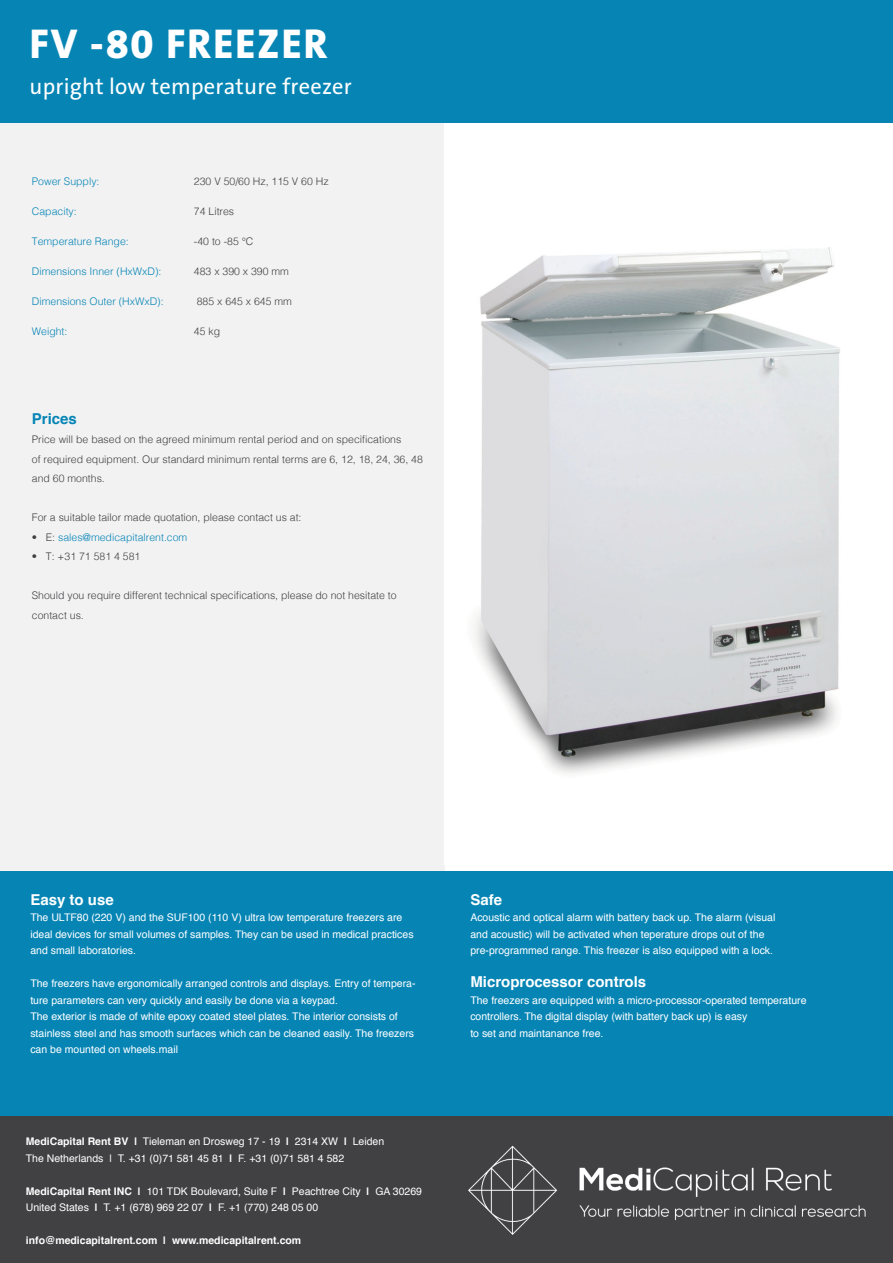
<style>
.page{position:relative;width:893px;height:1263px;background:#fff}
.page>*{position:absolute;margin:0;border:0;box-sizing:border-box;transform-origin:0 0}
.t1{font:800 42px "The Sans B8";letter-spacing:.04em;color:#fff}
.t2{font:22.5px "The Sans B5 Plain";letter-spacing:.01em;color:#fff}
.t3{font:700 15px "Helvetica";color:#fff}
.t4{font:700 15px "Helvetica";color:#0585b6}
.t5{font:10.5px/16.5px "Helvetica";color:#fff}
.t6{font:300 10.5px/19.5px "Helvetica";color:#414143}
.t7{font:300 10.5px "Helvetica";color:#0685b5}
.t8{font:700 10.5px "Helvetica";color:#fff}
.s1{color:#414143}
.s2{font-weight:700}
</style>
<div class="page">
<div style="left:0;top:123px;width:445px;height:748px;background:#f2f2f3"></div>
<img style="left:474px;top:247px;width:366px;height:527px">
<div style="left:0;top:0;width:893px;height:123px;background:#0685b5"></div>
<div style="left:0;top:871px;width:893px;height:246px;background:#0685b5"></div>
<div style="left:0;top:1117px;width:893px;height:146px;background:#414042"></div>
<img style="left:468px;top:1145px;width:398px;height:90px">
<h1 class="t1" style="left:30px;top:21px;width:300px">FV -80 FREEZER</h1>
<h2 class="t2" style="left:30px;top:74px;width:324px">upright low temperature freezer</h2>
<p class="t7" style="left:32px;top:172px;width:69px">Power Supply:</p>
<p class="t6" style="left:194px;top:170px;width:136px">230 V 50/60 Hz, 115 V 60 Hz</p>
<p class="t7" style="left:32px;top:202px;width:46px">Capacity:</p>
<p class="t6" style="left:194px;top:200px;width:42px">74 Litres</p>
<p class="t7" style="left:32px;top:232px;width:98px">Temperature Range:</p>
<p class="t6" style="left:194px;top:230px;width:61px">-40 to -85 °C</p>
<p class="t7" style="left:32px;top:262px;width:131px">Dimensions Inner (HxWxD):</p>
<p class="t6" style="left:194px;top:260px;width:97px">483 x 390 x 390 mm</p>
<p class="t7" style="left:32px;top:292px;width:133px">Dimensions Outer (HxWxD):</p>
<p class="t6" style="left:197px;top:290px;width:97px">885 x 645 x 645 mm</p>
<p class="t7" style="left:32px;top:322px;width:37px">Weight:</p>
<p class="t6" style="left:194px;top:320px;width:28px">45 kg</p>
<h3 class="t4" style="left:32px;top:407px;width:47px">Prices</h3>
<p class="t6" style="left:32px;top:429px;width:392px">Price will be based on the agreed minimum rental period and on specifications<br>of required equipment. Our standard minimum rental terms are 6, 12, 18, 24, 36, 48 and 60 months.</p>
<p class="t6" style="left:32px;top:507px;width:271px">For a suitable tailor made quotation, please contact us at:</p>
<p class="t7" style="left:32px;top:528px;width:157px"><span class="s1">• E:</span> sales@medicapitalrent.com</p>
<p class="t6" style="left:32px;top:546px;width:110px">• T: +31 71 581 4 581</p>
<p class="t6" style="left:32px;top:585px;width:366px">Should you require different technical specifications, please do not hesitate to contact us.</p>
<h3 class="t3" style="left:30px;top:887px;width:85px">Easy to use</h3>
<p class="t5" style="left:30px;top:909px;width:385px">The ULTF80 (220 V) and the SUF100 (110 V) ultra low temperature freezers are ideal devices for small volumes of samples. They can be used in medical practices and small laboratories.</p>
<p class="t5" style="left:30px;top:975px;width:387px">The freezers have ergonomically arranged controls and displays. Entry of tempera&shy;ture parameters can very quickly and easily be done via a keypad.<br>The exterior is made of white epoxy coated steel plates. The interior consists of stainless steel and has smooth surfaces which can be cleaned easily. The freezers can be mounted on wheels.mail</p>
<p class="t5" style="left:26px;top:1133px;width:360px"><span class="s2">MediCapital Rent BV |</span> Tieleman en Drosweg 17 - 19 <span class="s2">|</span> 2314 XW <span class="s2">|</span> Leiden<br>The Netherlands | T. +31 (0)71 581 45 81 <span class="s2">|</span> F. +31 (0)71 581 4 582</p>
<p class="t5" style="left:26px;top:1183px;width:398px"><span class="s2">MediCapital Rent INC |</span> 101 TDK Boulevard, Suite F <span class="s2">|</span> Peachtree City <span class="s2">|</span> GA 30269<br>United States <span class="s2">|</span> T. +1 (678) 969 22 07 <span class="s2">|</span> F. +1 (770) 248 05 00</p>
<p class="t8" style="left:26px;top:1232px;width:277px">info@medicapitalrent.com | www.medicapitalrent.com</p>
<h3 class="t3" style="left:470px;top:887px;width:33px">Safe</h3>
<p class="t5" style="left:470px;top:909px;width:307px">Acoustic and optical alarm with battery back up. The alarm (visual and acoustic) will be activated when teperature drops out of the pre-programmed range. This freezer is also equipped with a lock.</p>
<h3 class="t3" style="left:470px;top:970px;width:177px">Microprocessor controls</h3>
<p class="t5" style="left:470px;top:992px;width:338px">The freezers are equipped with a micro-processor-operated temperature controllers. The digital display (with battery back up) is easy<br>to set and maintanance free.</p>
</div>
